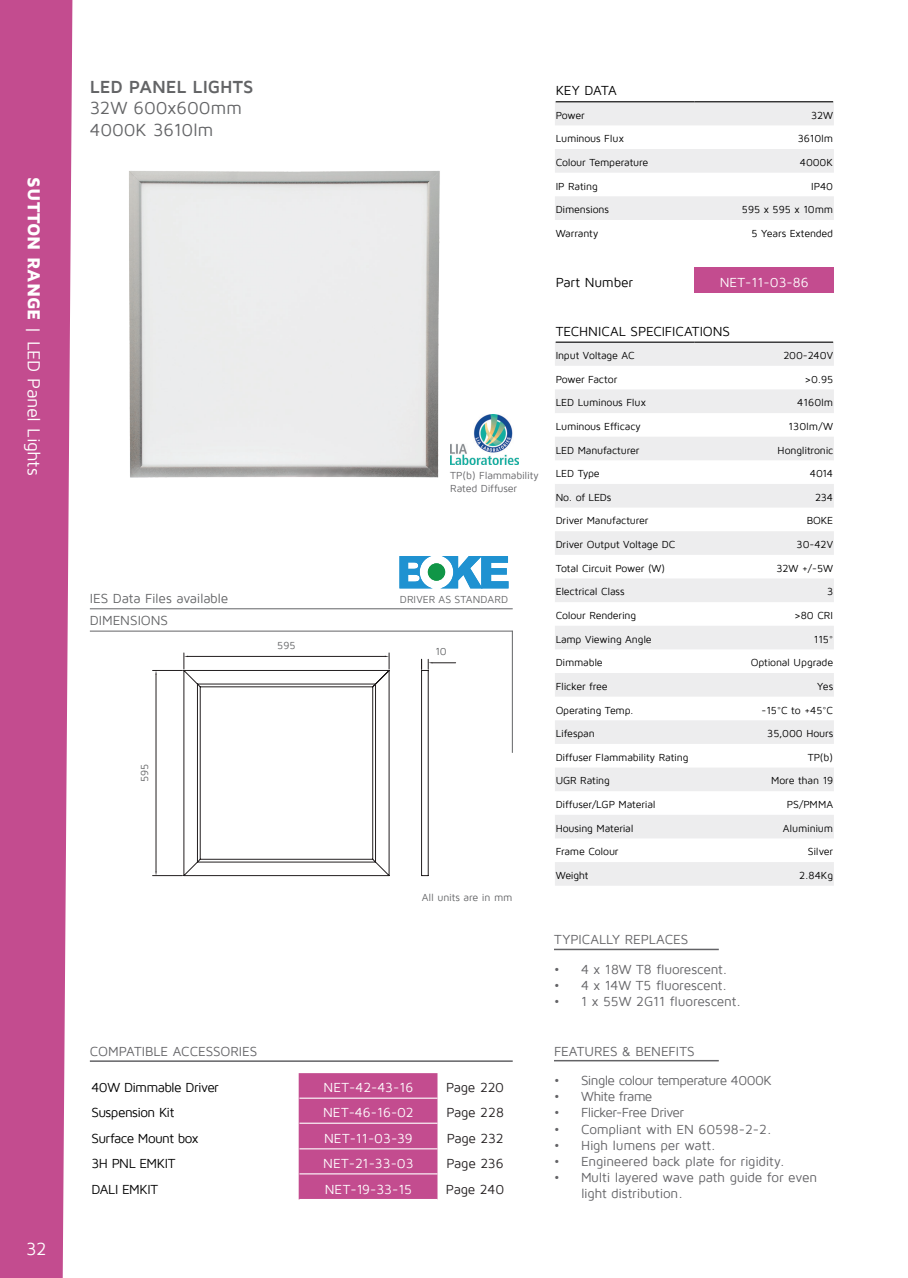
<style>
.page{position:relative;width:908px;height:1278px;background:#fff}
.page>*{position:absolute;margin:0;border:0;box-sizing:border-box;transform-origin:0 0}
.t1{font:18px "Maven Pro";letter-spacing:-.015em;color:#fff}
.t2{font:18px "Maven Pro";color:#636466}
.t3{font:700 18px "Maven Pro";color:#636466}
.Cell_Right_Header{font:13.5px/16.2px "Maven Pro";letter-spacing:-.015em;color:#636366}
.Body_Text{font:13.5px "Maven Pro";letter-spacing:-.03em;color:#000}
.Body_Text-2{font:13.5px "Maven Pro";color:#fff}
.Cell_Right_Header-2{font:13.5px "Maven Pro";letter-spacing:-.045em;color:#636366}
.Body_Text-3{font:13.5px "Maven Pro";letter-spacing:-.015em;color:#231f20}
.t4{font:13.5px "Maven Pro";letter-spacing:-.015em;color:#636466}
.Body_Text-4{font:13.5px "Maven Pro";letter-spacing:-.005em;color:#000}
.Cell_Right_Header-3{font:13.5px "Maven Pro";letter-spacing:-.04em;color:#636366}
.t5{font:10.5px "Maven Pro";letter-spacing:-.015em;color:#000}
._0_OtherBody{font:10.5px "Maven Pro";letter-spacing:-.005em;color:#636466}
.t6{font:10.5px/12.6px "Maven Pro";letter-spacing:-.015em;color:#636366}
.s1{font-weight:900}
</style>
<div class="page">
<svg style="left:555px;top:102px;width:279px;height:783px"></svg>
<div style="left:694px;top:267px;width:140px;height:26px;background:#c34c8f"></div>
<hr style="left:555px;top:101px;width:139px;height:1px;background:#000">
<hr style="left:694px;top:101px;width:139px;height:1px;background:#000">
<hr style="left:555px;top:341px;width:139px;height:2px;background:#000">
<hr style="left:694px;top:341px;width:139px;height:2px;background:#000">
<hr style="left:554px;top:948px;width:164px;height:2px;background:#636366">
<hr style="left:554px;top:1060px;width:164px;height:1px;background:#636366">
<hr style="left:512px;top:631px;width:1px;height:122px;background:#636466">
<hr style="left:90px;top:608px;width:422px;height:1px;background:#636466">
<hr style="left:90px;top:631px;width:422px;height:1px;background:#636466">
<svg style="left:183px;top:669px;width:246px;height:208px"></svg>
<hr style="left:188px;top:656px;width:197px;height:1px;background:#231f20">
<svg style="left:184px;top:653px;width:4px;height:16px"></svg>
<svg style="left:385px;top:653px;width:5px;height:16px"></svg>
<hr style="left:152px;top:670px;width:30px;height:1px;background:#231f20">
<hr style="left:152px;top:875px;width:30px;height:1px;background:#231f20">
<hr style="left:156px;top:674px;width:1px;height:197px;background:#231f20">
<svg style="left:428px;top:659px;width:27px;height:10px"></svg>
<svg style="left:0;top:0;width:73px;height:1278px;background:#c75997"></svg>
<hr style="left:90px;top:1060px;width:422px;height:2px;background:#636366">
<div style="left:299px;top:1073px;width:138px;height:126px;background:#c34c8f"></div>
<hr style="left:299px;top:1097px;width:138px;height:1px;background:#fff">
<hr style="left:299px;top:1122px;width:138px;height:1px;background:#fff">
<hr style="left:299px;top:1148px;width:138px;height:1px;background:#fff">
<hr style="left:299px;top:1173px;width:138px;height:1px;background:#fff">
<svg style="left:399px;top:556px;width:109px;height:32px"></svg>
<div style="left:428px;top:563px;width:17px;height:17px;background:#109647;border-radius:50%"></div>
<img style="left:467px;top:414px;width:52px;height:50px">
<img style="left:129px;top:171px;width:338px;height:307px">
<svg style="left:0;top:0;width:8px;height:8px"></svg>
<p class="t1" style="left:43px;top:177px;width:299px;rotate:90deg"><span class="s1">SUTTON RANGE</span> | LED Panel Lights</p>
<p class="t1" style="left:26px;top:1239px;width:22px">32</p>
<p class="t3" style="left:90px;top:77px;width:165px">LED PANEL LIGHTS</p>
<p class="t2" style="left:90px;top:99px;width:154px">32W 600x600mm</p>
<p class="t2" style="left:90px;top:120px;width:125px">4000K 3610lm</p>
<p class="t4" style="left:90px;top:591px;width:140px">IES Data Files available</p>
<p class="t4" style="left:90px;top:613px;width:80px">DIMENSIONS</p>
<p class="_0_OtherBody" style="left:139px;top:782px;width:20px;rotate:-90deg">595</p>
<p class="_0_OtherBody" style="left:277px;top:639px;width:20px">595</p>
<p class="Body_Text" style="left:555px;top:84px;width:63px">KEY DATA</p>
<p class="t5" style="left:555px;top:110px;width:31px">Power</p>
<p class="t5" style="left:811px;top:110px;width:23px">32W</p>
<p class="t5" style="left:555px;top:133px;width:70px">Luminous Flux</p>
<p class="t5" style="left:797px;top:133px;width:37px">3610lm</p>
<p class="t5" style="left:555px;top:157px;width:94px">Colour Temperature</p>
<p class="t5" style="left:799px;top:157px;width:35px">4000K</p>
<p class="t5" style="left:555px;top:180px;width:44px">IP Rating</p>
<p class="t5" style="left:811px;top:180px;width:23px">IP40</p>
<p class="t5" style="left:555px;top:204px;width:55px">Dimensions</p>
<p class="t5" style="left:742px;top:204px;width:93px">595 x 595 x 10mm</p>
<p class="t5" style="left:555px;top:228px;width:44px">Warranty</p>
<p class="t5" style="left:751px;top:228px;width:83px">5 Years Extended</p>
<p class="Body_Text" style="left:555px;top:275px;width:79px">Part Number</p>
<p class="Body_Text-2" style="left:719px;top:275px;width:90px">NET-11-03-86</p>
<p class="t6" style="left:450px;top:469px;width:90px">TP(b) Flammability<br>Rated Diffuser</p>
<p class="_0_OtherBody" style="left:400px;top:594px;width:110px">DRIVER AS STANDARD</p>
<p class="_0_OtherBody" style="left:435px;top:646px;width:13px">10</p>
<p class="_0_OtherBody" style="left:422px;top:892px;width:92px">All units are in mm</p>
<p class="Body_Text-4" style="left:555px;top:324px;width:176px">TECHNICAL SPECIFICATIONS</p>
<p class="t5" style="left:555px;top:350px;width:80px">Input Voltage AC</p>
<p class="t5" style="left:783px;top:350px;width:51px">200-240V</p>
<p class="t5" style="left:555px;top:374px;width:63px">Power Factor</p>
<p class="t5" style="left:804px;top:374px;width:30px">&gt;0.95</p>
<p class="t5" style="left:555px;top:397px;width:92px">LED Luminous Flux</p>
<p class="t5" style="left:797px;top:397px;width:37px">4160lm</p>
<p class="t5" style="left:555px;top:421px;width:87px">Luminous Efficacy</p>
<p class="t5" style="left:788px;top:421px;width:46px">130lm/W</p>
<p class="t5" style="left:555px;top:444px;width:85px">LED Manufacturer</p>
<p class="t5" style="left:777px;top:444px;width:57px">Honglitronic</p>
<p class="t5" style="left:555px;top:468px;width:46px">LED Type</p>
<p class="t5" style="left:810px;top:468px;width:25px">4014</p>
<p class="t5" style="left:555px;top:492px;width:57px">No. of LEDs</p>
<p class="t5" style="left:815px;top:492px;width:20px">234</p>
<p class="t5" style="left:555px;top:515px;width:94px">Driver Manufacturer</p>
<p class="t5" style="left:806px;top:515px;width:28px">BOKE</p>
<p class="t5" style="left:555px;top:539px;width:121px">Driver Output Voltage DC</p>
<p class="t5" style="left:796px;top:539px;width:38px">30-42V</p>
<p class="t5" style="left:555px;top:563px;width:111px">Total Circuit Power (W)</p>
<p class="t5" style="left:776px;top:563px;width:58px">32W +/-5W</p>
<p class="t5" style="left:555px;top:586px;width:70px">Electrical Class</p>
<p class="t5" style="left:827px;top:586px;width:8px">3</p>
<p class="t5" style="left:555px;top:610px;width:82px">Colour Rendering</p>
<p class="t5" style="left:794px;top:610px;width:41px">&gt;80 CRI</p>
<p class="t5" style="left:555px;top:633px;width:98px">Lamp Viewing Angle</p>
<p class="t5" style="left:813px;top:633px;width:21px">115°</p>
<p class="t5" style="left:555px;top:657px;width:49px">Dimmable</p>
<p class="t5" style="left:750px;top:657px;width:84px">Optional Upgrade</p>
<p class="t5" style="left:555px;top:681px;width:54px">Flicker free</p>
<p class="t5" style="left:817px;top:681px;width:17px">Yes</p>
<p class="t5" style="left:555px;top:704px;width:79px">Operating Temp.</p>
<p class="t5" style="left:761px;top:704px;width:73px">-15°C to +45°C</p>
<p class="t5" style="left:555px;top:728px;width:41px">Lifespan</p>
<p class="t5" style="left:767px;top:728px;width:67px">35,000 Hours</p>
<p class="t5" style="left:555px;top:752px;width:134px">Diffuser Flammability Rating</p>
<p class="t5" style="left:807px;top:752px;width:27px">TP(b)</p>
<p class="t5" style="left:555px;top:775px;width:56px">UGR Rating</p>
<p class="t5" style="left:771px;top:775px;width:63px">More than 19</p>
<p class="t5" style="left:555px;top:799px;width:101px">Diffuser/LGP Material</p>
<p class="t5" style="left:787px;top:799px;width:48px">PS/PMMA</p>
<p class="t5" style="left:555px;top:822px;width:79px">Housing Material</p>
<p class="t5" style="left:783px;top:822px;width:52px">Aluminium</p>
<p class="t5" style="left:555px;top:846px;width:64px">Frame Colour</p>
<p class="t5" style="left:807px;top:846px;width:27px">Silver</p>
<p class="t5" style="left:555px;top:870px;width:34px">Weight</p>
<p class="t5" style="left:799px;top:870px;width:36px">2.84Kg</p>
<p class="Cell_Right_Header" style="left:554px;top:932px;width:136px">TYPICALLY REPLACES</p>
<p class="Cell_Right_Header" style="left:554px;top:961px;width:175px">• 4 x 18W T8 fluorescent.</p>
<p class="Cell_Right_Header" style="left:554px;top:977px;width:174px">• 4 x 14W T5 fluorescent.</p>
<p class="Cell_Right_Header" style="left:554px;top:993px;width:188px">• 1 x 55W 2G11 fluorescent.</p>
<p class="Cell_Right_Header" style="left:90px;top:1043px;width:169px">COMPATIBLE ACCESSORIES</p>
<p class="Body_Text" style="left:91px;top:1080px;width:129px">40W Dimmable Driver</p>
<p class="Body_Text-2" style="left:324px;top:1080px;width:91px">NET-42-43-16</p>
<p class="Body_Text-3" style="left:446px;top:1080px;width:60px">Page 220</p>
<p class="Body_Text" style="left:91px;top:1105px;width:84px">Suspension Kit</p>
<p class="Body_Text-2" style="left:323px;top:1105px;width:92px">NET-46-16-02</p>
<p class="Body_Text-3" style="left:446px;top:1105px;width:59px">Page 228</p>
<p class="Body_Text" style="left:91px;top:1131px;width:109px">Surface Mount box</p>
<p class="Body_Text-2" style="left:324px;top:1131px;width:90px">NET-11-03-39</p>
<p class="Body_Text-3" style="left:447px;top:1131px;width:58px">Page 232</p>
<p class="Body_Text" style="left:91px;top:1156px;width:86px">3H PNL EMKIT</p>
<p class="Body_Text-2" style="left:323px;top:1156px;width:92px">NET-21-33-03</p>
<p class="Body_Text-3" style="left:446px;top:1156px;width:59px">Page 236</p>
<p class="Body_Text" style="left:91px;top:1182px;width:68px">DALI EMKIT</p>
<p class="Body_Text-2" style="left:325px;top:1182px;width:89px">NET-19-33-15</p>
<p class="Body_Text-3" style="left:446px;top:1182px;width:60px">Page 240</p>
<p class="Cell_Right_Header" style="left:554px;top:1043px;width:142px">FEATURES &amp; BENEFITS</p>
<p class="Cell_Right_Header-2" style="left:554px;top:1073px;width:220px">• Single colour temperature 4000K</p>
<p class="Cell_Right_Header-3" style="left:554px;top:1089px;width:100px">• White frame</p>
<p class="Cell_Right_Header-2" style="left:554px;top:1105px;width:132px">• Flicker-Free Driver</p>
<p class="Cell_Right_Header" style="left:554px;top:1121px;width:219px">• Compliant with EN 60598-2-2.</p>
<p class="Cell_Right_Header" style="left:554px;top:1137px;width:163px">• High lumens per watt.</p>
<p class="Cell_Right_Header" style="left:554px;top:1153px;width:232px">• Engineered back plate for rigidity.</p>
<p class="Cell_Right_Header" style="left:581px;top:1169px;width:238px;text-indent:-27px">• Multi layered wave path guide for even light distribution.</p>
</div>
